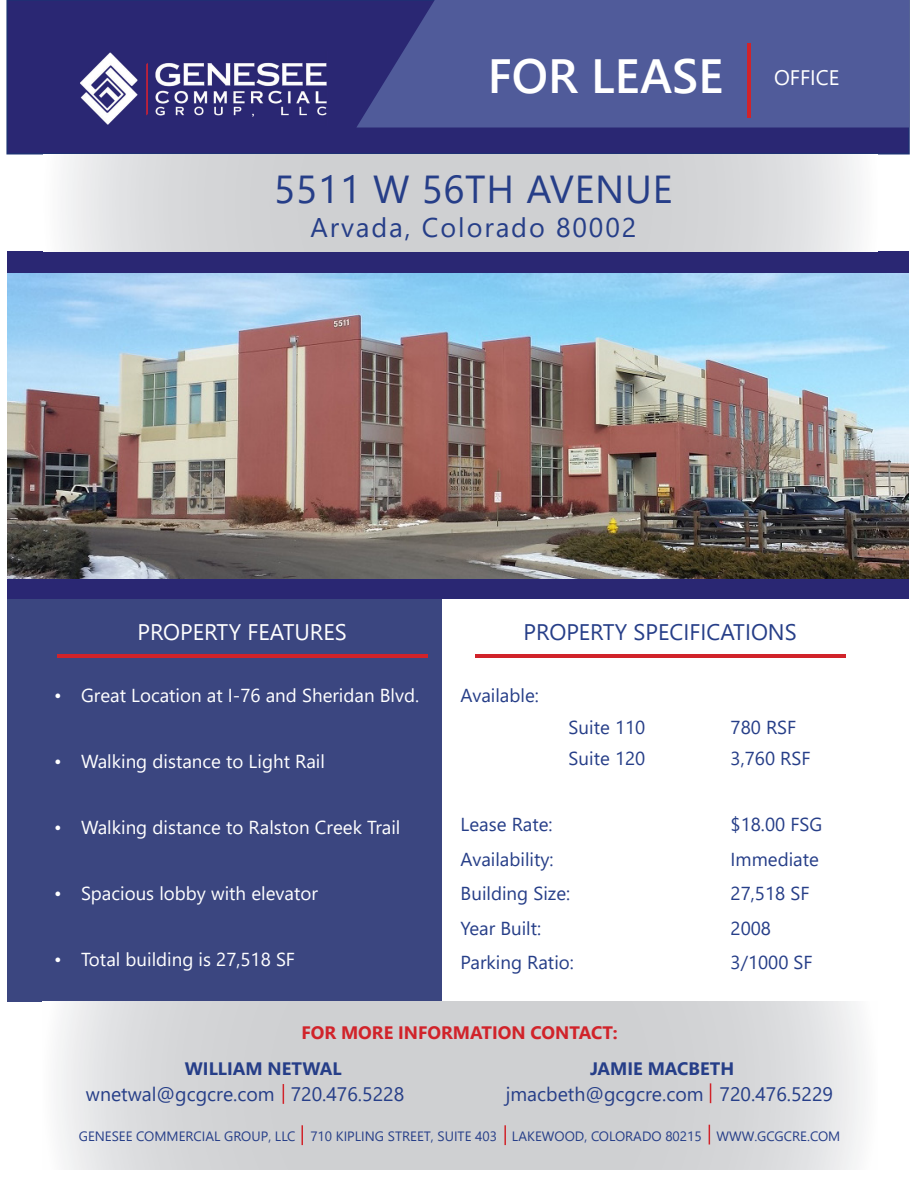
<style>
.page{position:relative;width:918px;height:1188px;background:#fff}
.page>*{position:absolute;margin:0;border:0;box-sizing:border-box;transform-origin:0 0}
.t1{font:600 48px "Segoe UI";color:#fff}
.t2{font:39px "Segoe UI";letter-spacing:.02em;color:#263e88}
.t3{font:27px "Segoe UI";letter-spacing:.07em;color:#263e88}
.t4{font:22.5px "Segoe UI";color:#263e88}
.t5{font:22.5px "Segoe UI";color:#fff}
.t6{font:21px "Segoe UI";color:#fff}
.t7{font:19.5px "Segoe UI";color:#263e88}
.t8{font:18.75px "Segoe UI";color:#fff}
.t9{font:18.75px "Segoe UI";color:#263e88}
.t10{font:700 18px "Segoe UI";color:#d1232a}
.t11{font:700 18px "Segoe UI";color:#263e88}
.t12{font:13.5px "Segoe UI";color:#263e88}
</style>
<div class="page">
<img style="left:8px;top:273px;width:900px;height:306px">
<div style="left:7px;top:0;width:902px;height:154px;background:#2a2773"></div>
<div style="left:6px;top:0;width:904px;height:154px;border:2px solid #1e3173"></div>
<div style="left:7px;top:252px;width:902px;height:21px;background:#2a2773"></div>
<svg style="left:356px;top:0;width:553px;height:128px;background:#4d5797"></svg>
<div style="left:7px;top:594px;width:434px;height:407px;background:#3b4680"></div>
<svg style="left:65px;top:154px;width:793px;height:98px;background:#d5d6d8"></svg>
<svg style="left:57px;top:1002px;width:806px;height:168px;background:#d5d6d8"></svg>
<hr style="left:747px;top:43px;width:4px;height:75px;background:#d1232a">
<img style="left:81px;top:52px;width:246px;height:73px">
<hr style="left:475px;top:654px;width:370px;height:4px;background:#d1232a">
<hr style="left:57px;top:654px;width:370px;height:4px;background:#d1232a">
<svg style="left:302px;top:1125px;width:1px;height:20px"></svg>
<hr style="left:504px;top:1125px;width:2px;height:20px;background:#d1232a">
<svg style="left:283px;top:1084px;width:1px;height:20px"></svg>
<svg style="left:710px;top:1083px;width:1px;height:20px"></svg>
<svg style="left:709px;top:1125px;width:1px;height:19px"></svg>
<div style="left:7px;top:579px;width:902px;height:20px;background:#2a2773"></div>
<p class="t1" style="left:488px;top:30px;width:237px">FOR LEASE</p>
<p class="t2" style="left:274px;top:152px;width:400px">5511 W 56TH AVENUE</p>
<p class="t3" style="left:310px;top:202px;width:327px">Arvada, Colorado 80002</p>
<p class="t6" style="left:774px;top:58px;width:67px">OFFICE</p>
<p class="t5" style="left:137px;top:610px;width:211px">PROPERTY FEATURES</p>
<p class="t4" style="left:524px;top:610px;width:275px">PROPERTY SPECIFICATIONS</p>
<p class="t8" style="left:54px;top:678px;width:367px">• Great Location at I-76 and Sheridan Blvd.</p>
<p class="t8" style="left:54px;top:744px;width:272px">• Walking distance to Light Rail</p>
<p class="t8" style="left:54px;top:810px;width:348px">• Walking distance to Ralston Creek Trail</p>
<p class="t8" style="left:54px;top:876px;width:265px">• Spacious lobby with elevator</p>
<p class="t8" style="left:54px;top:942px;width:243px">• Total building is 27,518 SF</p>
<p class="t9" style="left:461px;top:678px;width:80px">Available:</p>
<p class="t9" style="left:569px;top:709px;width:78px">Suite 110</p>
<p class="t9" style="left:731px;top:709px;width:67px">780 RSF</p>
<p class="t9" style="left:569px;top:741px;width:78px">Suite 120</p>
<p class="t9" style="left:731px;top:741px;width:81px">3,760 RSF</p>
<p class="t9" style="left:461px;top:807px;width:94px">Lease Rate:</p>
<p class="t9" style="left:731px;top:807px;width:93px">$18.00 FSG</p>
<p class="t9" style="left:461px;top:841px;width:95px">Availability:</p>
<p class="t9" style="left:731px;top:841px;width:90px">Immediate</p>
<p class="t9" style="left:461px;top:876px;width:111px">Building Size:</p>
<p class="t9" style="left:731px;top:876px;width:80px">27,518 SF</p>
<p class="t9" style="left:461px;top:910px;width:82px">Year Built:</p>
<p class="t9" style="left:731px;top:910px;width:42px">2008</p>
<p class="t9" style="left:461px;top:945px;width:115px">Parking Ratio:</p>
<p class="t9" style="left:731px;top:945px;width:84px">3/1000 SF</p>
<p class="t10" style="left:301px;top:1016px;width:318px">FOR MORE INFORMATION CONTACT:</p>
<p class="t11" style="left:185px;top:1052px;width:158px">WILLIAM NETWAL</p>
<p class="t11" style="left:590px;top:1052px;width:145px">JAMIE MACBETH</p>
<p class="t7" style="left:86px;top:1076px;width:320px">wnetwal@gcgcre.com 720.476.5228</p>
<p class="t7" style="left:506px;top:1076px;width:329px">jmacbeth@gcgcre.com 720.476.5229</p>
<p class="t12" style="left:79px;top:1124px;width:763px">GENESEE COMMERCIAL GROUP, LLC 710 KIPLING STREET, SUITE 403 LAKEWOOD, COLORADO 80215 WWW.GCGCRE.COM</p>
</div>
